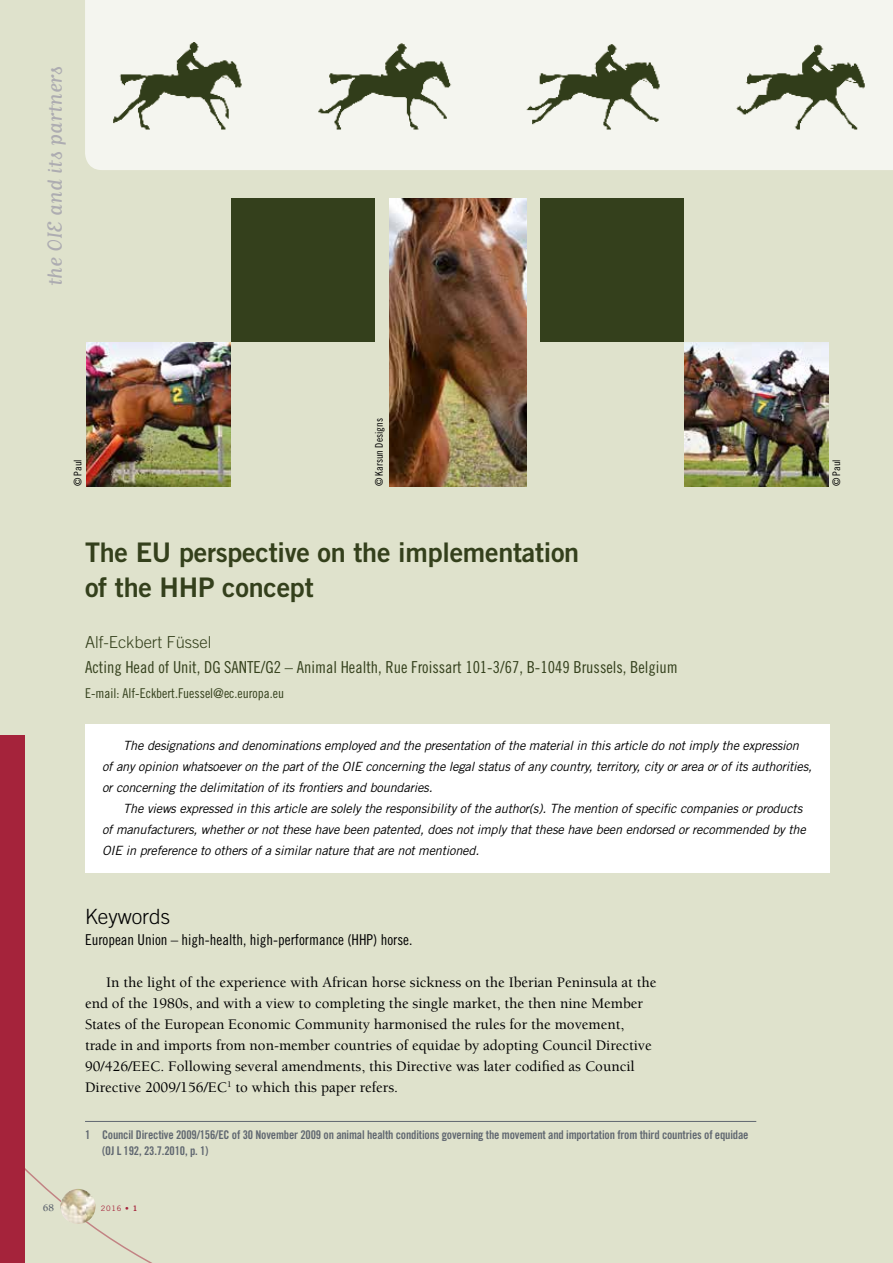
<style>
.page{position:relative;width:893px;height:1263px;background:#dfe2cc}
.page>*{position:absolute;margin:0;border:0;box-sizing:border-box;transform-origin:0 0}
.t1{font:27px/34.5px "Trade Gothic LT Std Bd 2";letter-spacing:-.01em;color:#34401c}
.t2{font:24px "Matrix Script";color:#adacb1}
.t3{font:300 21px "Trade Gothic LT Std";color:#000}
.t4{font:16.5px "Trade Gothic LT Std Cn 18";color:#34401c}
.t5{font:300 16.5px "Trade Gothic LT Std";color:#34401c}
.t6{font:500 15px/21px "Berkeley";color:#000}
.t7{font:15px "Trade Gothic LT Std Cn 18";color:#000}
.t8{font:13.5px "Trade Gothic LT Std Cn 18";color:#34401c}
.t9{font:italic 12.75px/21px "Trade Gothic LT Std";letter-spacing:-.015em;color:#000}
.t10{font:12px/16.5px "Trade Gothic LT Std Bd Cn 20";letter-spacing:-.015em;color:#616871}
.t11{font:10.5px "Trade Gothic LT Std Cn 18";color:#000}
.t12{font:700 10.5px "Berkeley";color:#616871}
.t13{font:7.5px "Trade Gothic LT Std";color:#a5233b}
.s1{font-family:"Trade Gothic LT Std Bd 2"}
</style>
<div class="page">
<div style="left:85px;top:0;width:808px;height:170px;background:#f4f5ef"></div>
<div style="left:0;top:736px;width:24px;height:527px;background:#a5233b"></div>
<img style="left:86px;top:342px;width:144px;height:144px">
<img style="left:684px;top:342px;width:144px;height:144px">
<img style="left:389px;top:198px;width:137px;height:288px">
<div style="left:231px;top:198px;width:144px;height:144px;background:#34401c"></div>
<div style="left:540px;top:198px;width:144px;height:144px;background:#34401c"></div>
<div style="left:85px;top:724px;width:744px;height:148px;background:#fff"></div>
<hr style="left:85px;top:1121px;width:671px;height:1px;background:#616871">
<img style="left:86px;top:42px;width:807px;height:94px">
<svg style="left:24px;top:1119px;width:128px;height:144px"></svg>
<img style="left:60px;top:1189px;width:36px;height:35px;border-radius:18px">
<h2 class="t2" style="left:43px;top:286px;width:222px;rotate:-90deg">the OIE and its partners</h2>
<p class="t11" style="left:72px;top:486px;width:29px;rotate:-90deg">© Paul</p>
<p class="t11" style="left:373px;top:486px;width:69px;rotate:-90deg">© Karsun Designs</p>
<p class="t11" style="left:830px;top:486px;width:29px;rotate:-90deg">© Paul</p>
<h1 class="t1" style="left:85px;top:535px;width:496px">The EU perspective on the implementation of the HHP concept</h1>
<p class="t5" style="left:85px;top:632px;width:128px">Alf-Eckbert Füssel</p>
<p class="t4" style="left:85px;top:658px;width:594px">Acting Head of Unit, DG SANTE/G2 – Animal Health, Rue Froissart 101-3/67, B-1049 Brussels, Belgium</p>
<p class="t8" style="left:85px;top:685px;width:200px">E-mail: Alf-Eckbert.Fuessel@ec.europa.eu</p>
<p class="t9" style="left:102px;top:735px;width:711px;text-indent:21px">The designations and denominations employed and the presentation of the material in this article do not imply the expression of any opinion whatsoever on the part of the OIE concerning the legal status of any country, territory, city or area or of its authorities, or concerning the delimitation of its frontiers and boundaries.</p>
<p class="t9" style="left:102px;top:798px;width:705px;text-indent:21px">The views expressed in this article are solely the responsibility of the author(s). The mention of specific companies or products of manufacturers, whether or not these have been patented, does not imply that these have been endorsed or recommended by the<br>OIE in preference to others of a similar nature that are not mentioned.</p>
<h3 class="t3" style="left:85px;top:904px;width:87px">Keywords</h3>
<p class="t7" style="left:85px;top:931px;width:329px">European Union – high-health, high-performance (HHP) horse.</p>
<p class="t6" style="left:85px;top:972px;width:573px;text-indent:21px">In the light of the experience with African horse sickness on the Iberian Peninsula at the end of the 1980s, and with a view to completing the single market, the then nine Member States of the European Economic Community harmonised the rules for the movement, trade in and imports from non-member countries of equidae by adopting Council Directive 90/426/EEC. Following several amendments, this Directive was later codified as Council Directive 2009/156/EC<sup>1</sup> to which this paper refers.</p>
<p class="t10" style="left:102px;top:1126px;width:648px;text-indent:-17px">1 Council Directive 2009/156/EC of 30 November 2009 on animal health conditions governing the movement and importation from third countries of equidae (OJ L 192, 23.7.2010, p. 1)</p>
<p class="t12" style="left:43px;top:1202px;width:13px">68</p>
<p class="t13" style="left:101px;top:1204px;width:38px">2016 • <span class="s1">1</span></p>
</div>
